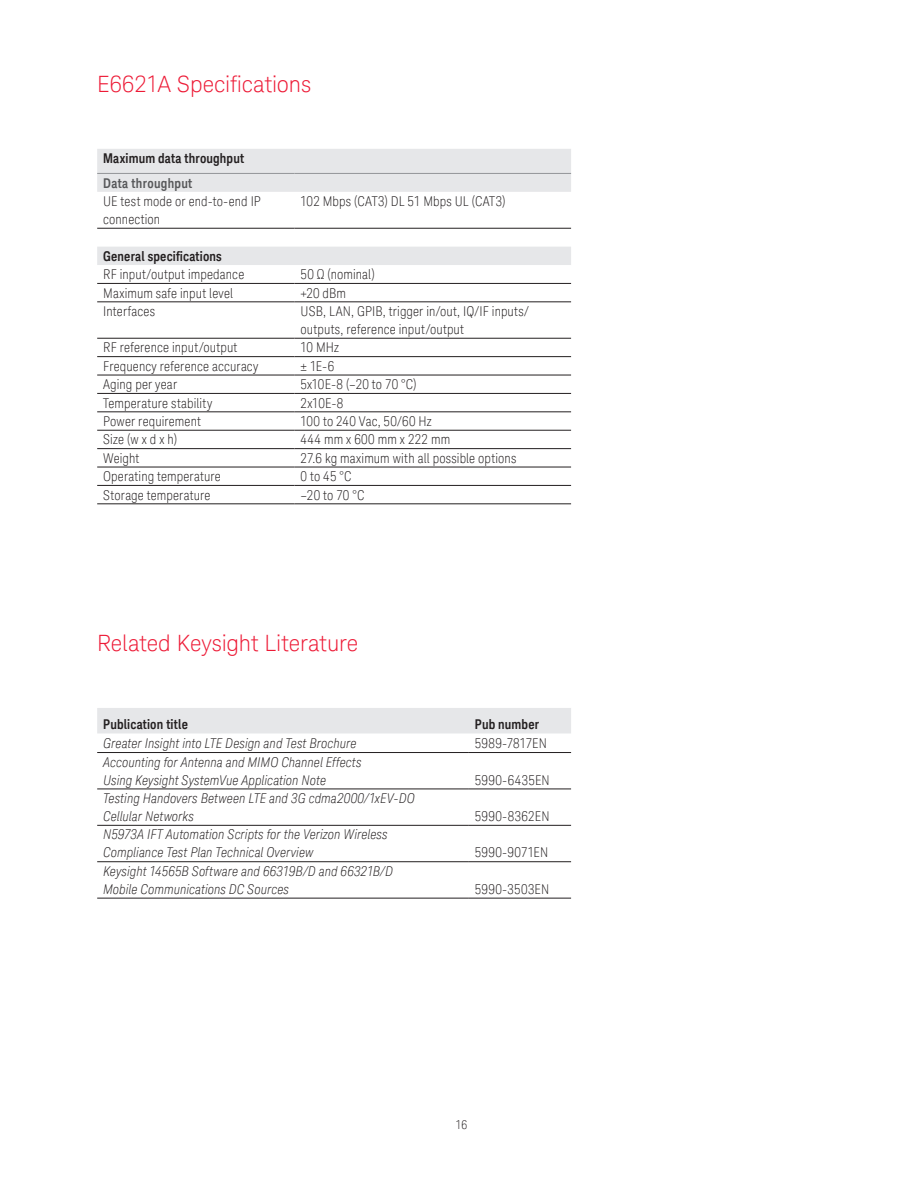
<style>
.page{position:relative;width:918px;height:1188px;background:#fff}
.page>*{position:absolute;margin:0;border:0;box-sizing:border-box;transform-origin:0 0}
.t1{font:300 22.5px "Keysight Sans";letter-spacing:-.005em;color:#ed1a36}
.t2{font:300 condensed 13.5px/18px "Keysight Sans";letter-spacing:.01em;color:#231f20}
.t3{font:italic 300 condensed 13.5px/18px "Keysight Sans";letter-spacing:.005em;color:#231f20}
.t4{font:700 13.5px "Keysight Sans Condensed";letter-spacing:.01em;color:#231f20}
.t5{font:700 13.5px "Keysight Sans Condensed";letter-spacing:.02em;color:#57585a}
.t6{font:300 condensed 12px "Keysight Sans";color:#231f20}
</style>
<div class="page">
<div style="left:97px;top:708px;width:474px;height:25px;background:#e6e7e9"></div>
<hr style="left:97px;top:752px;width:372px;height:1px;background:#231f20">
<hr style="left:469px;top:752px;width:102px;height:1px;background:#231f20">
<hr style="left:97px;top:789px;width:372px;height:1px;background:#231f20">
<hr style="left:469px;top:789px;width:102px;height:1px;background:#231f20">
<hr style="left:97px;top:825px;width:372px;height:1px;background:#231f20">
<hr style="left:469px;top:825px;width:102px;height:1px;background:#231f20">
<hr style="left:97px;top:861px;width:372px;height:1px;background:#231f20">
<hr style="left:469px;top:861px;width:102px;height:1px;background:#231f20">
<hr style="left:97px;top:898px;width:372px;height:1px;background:#231f20">
<hr style="left:469px;top:898px;width:102px;height:1px;background:#231f20">
<svg style="left:97px;top:149px;width:474px;height:116px;fill:#e6e7e9"></svg>
<hr style="left:97px;top:228px;width:198px;height:1px;background:#231f20">
<hr style="left:295px;top:228px;width:276px;height:1px;background:#231f20">
<hr style="left:97px;top:283px;width:198px;height:1px;background:#231f20">
<hr style="left:295px;top:283px;width:276px;height:1px;background:#231f20">
<hr style="left:97px;top:301px;width:198px;height:1px;background:#231f20">
<hr style="left:295px;top:301px;width:276px;height:1px;background:#231f20">
<hr style="left:97px;top:338px;width:198px;height:1px;background:#231f20">
<hr style="left:295px;top:338px;width:276px;height:1px;background:#231f20">
<hr style="left:97px;top:356px;width:198px;height:1px;background:#231f20">
<hr style="left:295px;top:356px;width:276px;height:1px;background:#231f20">
<hr style="left:97px;top:375px;width:198px;height:1px;background:#231f20">
<hr style="left:295px;top:375px;width:276px;height:1px;background:#231f20">
<hr style="left:97px;top:393px;width:198px;height:1px;background:#231f20">
<hr style="left:295px;top:393px;width:276px;height:1px;background:#231f20">
<hr style="left:97px;top:411px;width:198px;height:1px;background:#231f20">
<hr style="left:295px;top:411px;width:276px;height:1px;background:#231f20">
<hr style="left:97px;top:430px;width:198px;height:1px;background:#231f20">
<hr style="left:295px;top:430px;width:276px;height:1px;background:#231f20">
<hr style="left:97px;top:448px;width:198px;height:1px;background:#231f20">
<hr style="left:295px;top:448px;width:276px;height:1px;background:#231f20">
<hr style="left:97px;top:467px;width:198px;height:1px;background:#231f20">
<hr style="left:295px;top:467px;width:276px;height:1px;background:#231f20">
<hr style="left:97px;top:485px;width:198px;height:1px;background:#231f20">
<hr style="left:295px;top:485px;width:276px;height:1px;background:#231f20">
<hr style="left:97px;top:503px;width:198px;height:1px;background:#231f20">
<hr style="left:295px;top:503px;width:276px;height:1px;background:#231f20">
<hr style="left:97px;top:173px;width:198px;height:1px;background:#939598">
<hr style="left:295px;top:173px;width:276px;height:1px;background:#939598">
<h1 class="t1" style="left:97px;top:71px;width:215px">E6621A Specifications</h1>
<p class="t4" style="left:103px;top:150px;width:143px">Maximum data throughput</p>
<p class="t5" style="left:103px;top:175px;width:91px">Data throughput</p>
<p class="t2" style="left:103px;top:192px;width:159px">UE test mode or end-to-end IP connection</p>
<p class="t2" style="left:301px;top:192px;width:206px">102 Mbps (CAT3) DL 51 Mbps UL (CAT3)</p>
<p class="t4" style="left:103px;top:248px;width:120px">General specifications</p>
<p class="t2" style="left:103px;top:265px;width:143px">RF input/output impedance</p>
<p class="t2" style="left:301px;top:265px;width:76px">50 Ω (nominal)</p>
<p class="t2" style="left:103px;top:284px;width:131px">Maximum safe input level</p>
<p class="t2" style="left:301px;top:284px;width:47px">+20 dBm</p>
<p class="t2" style="left:103px;top:302px;width:54px">Interfaces</p>
<p class="t2" style="left:301px;top:302px;width:230px">USB, LAN, GPIB, trigger in/out, IQ/IF inputs/ outputs, reference input/output</p>
<p class="t2" style="left:103px;top:339px;width:136px">RF reference input/output</p>
<p class="t2" style="left:301px;top:339px;width:40px">10 MHz</p>
<p class="t2" style="left:103px;top:357px;width:157px">Frequency reference accuracy</p>
<p class="t2" style="left:301px;top:357px;width:35px">± 1E-6</p>
<p class="t2" style="left:103px;top:375px;width:75px">Aging per year</p>
<p class="t2" style="left:301px;top:375px;width:118px">5x10E-8 (–20 to 70 °C)</p>
<p class="t2" style="left:103px;top:394px;width:111px">Temperature stability</p>
<p class="t2" style="left:301px;top:394px;width:44px">2x10E-8</p>
<p class="t2" style="left:103px;top:412px;width:99px">Power requirement</p>
<p class="t2" style="left:301px;top:412px;width:133px">100 to 240 Vac, 50/60 Hz</p>
<p class="t2" style="left:103px;top:431px;width:75px">Size (w x d x h)</p>
<p class="t2" style="left:301px;top:431px;width:151px">444 mm x 600 mm x 222 mm</p>
<p class="t2" style="left:103px;top:449px;width:38px">Weight</p>
<p class="t2" style="left:301px;top:449px;width:217px">27.6 kg maximum with all possible options</p>
<p class="t2" style="left:103px;top:467px;width:119px">Operating temperature</p>
<p class="t2" style="left:301px;top:467px;width:53px">0 to 45 °C</p>
<p class="t2" style="left:103px;top:486px;width:109px">Storage temperature</p>
<p class="t2" style="left:301px;top:486px;width:65px">–20 to 70 °C</p>
<h1 class="t1" style="left:97px;top:630px;width:263px">Related Keysight Literature</h1>
<p class="t4" style="left:103px;top:716px;width:86px">Publication title</p>
<p class="t4" style="left:475px;top:716px;width:66px">Pub number</p>
<p class="t3" style="left:103px;top:734px;width:255px">Greater Insight into LTE Design and Test Brochure</p>
<p class="t2" style="left:475px;top:734px;width:74px">5989-7817EN</p>
<p class="t3" style="left:103px;top:753px;width:260px">Accounting for Antenna and MIMO Channel Effects<br>Using Keysight SystemVue Application Note</p>
<p class="t2" style="left:475px;top:771px;width:76px">5990-6435EN</p>
<p class="t3" style="left:103px;top:789px;width:313px">Testing Handovers Between LTE and 3G cdma2000/1xEV-DO<br>Cellular Networks</p>
<p class="t3" style="left:103px;top:826px;width:286px">N5973A IFT Automation Scripts for the Verizon Wireless<br>Compliance Test Plan Technical Overview</p>
<p class="t3" style="left:103px;top:862px;width:291px">Keysight 14565B Software and 66319B/D and 66321B/D<br>Mobile Communications DC Sources</p>
<p class="t2" style="left:475px;top:807px;width:76px">5990-8362EN</p>
<p class="t2" style="left:475px;top:844px;width:75px">5990-9071EN</p>
<p class="t2" style="left:475px;top:880px;width:76px">5990-3503EN</p>
<p class="t6" style="left:456px;top:1118px;width:13px">16</p>
</div>
